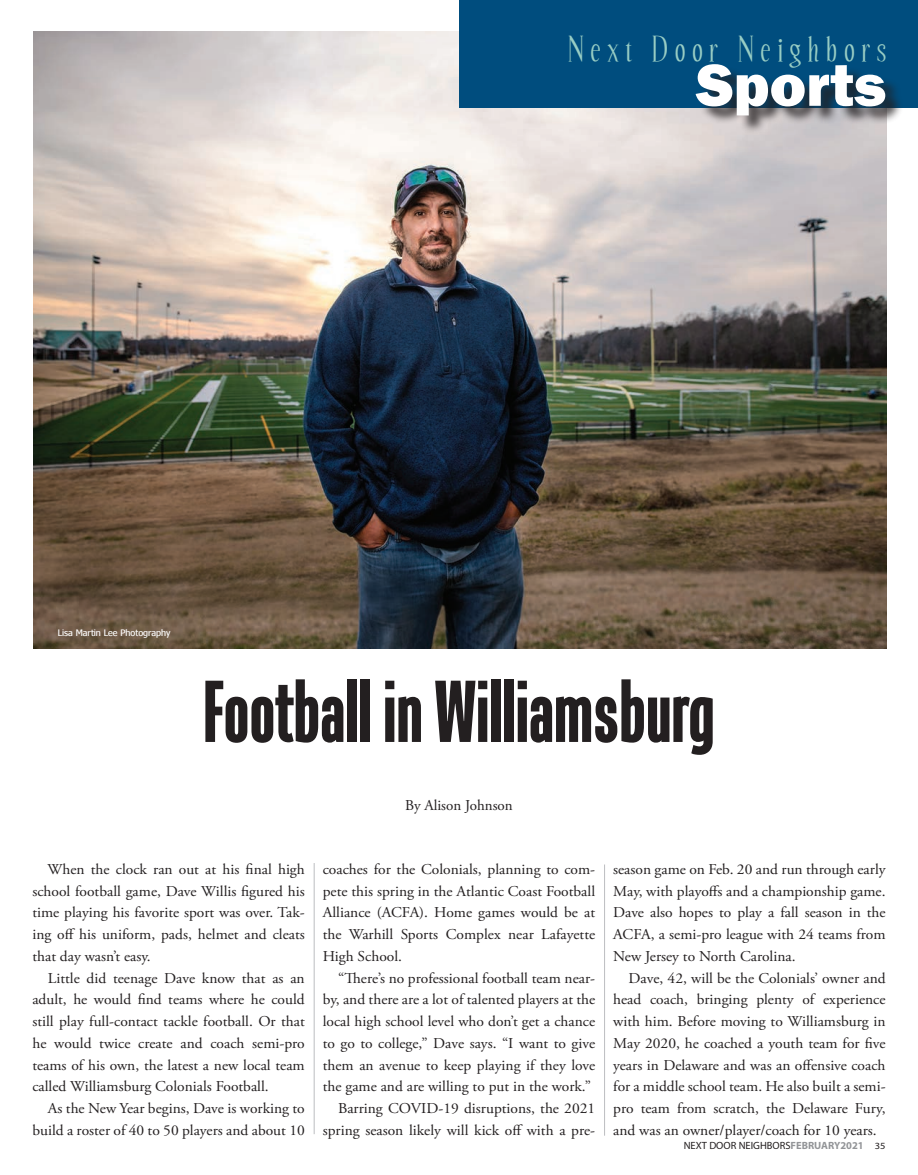
<style>
.page{position:relative;width:918px;height:1175px;background:#fff}
.page>*{position:absolute;margin:0;border:0;box-sizing:border-box;transform-origin:0 0}
.t1{font:700 85.5px "Tandelle";color:#231f20}
.t2{font:800 61.5px "Franklin Gothic";color:#fff}
.t3{font:36px "Echelon";letter-spacing:.2em;color:#98cdc4}
.t4{font:15px/21.8px "Adobe Garamond Pro";color:#231f20;text-align:justify}
.t5{font:10.5px "Myriad Pro";color:#231f20}
.t6{font:8.85px "Nina";color:#fff;scale:1.18 1}
.s1{font-weight:700;color:#939598}
.s2{font-size:9.45px}
</style>
<div class="page">
<img style="left:33px;top:32px;width:853px;height:616px">
<div style="left:460px;top:0;width:458px;height:108px;background:#004d7e"></div>
<div style="left:699px;top:66px;width:205px;height:68px;background:#231f20;opacity:.75"></div>
<hr style="left:314px;top:863px;width:1px;height:271px;background:#bcbdc0">
<hr style="left:604px;top:864px;width:1px;height:271px;background:#bcbdc0">
<h3 class="t3" style="left:568px;top:32px;width:320px">Next Door Neighbors</h3>
<h2 class="t2" style="left:696px;top:45px;width:192px">Sports</h2>
<p class="t6" style="left:58px;top:627px;width:97px">Lisa Martin Lee Photography</p>
<h1 class="t1" style="left:204px;top:663px;width:512px">Football in Williamsburg</h1>
<p class="t4" style="left:405px;top:794px;width:109px">By Alison Johnson</p>
<p class="t4" style="left:32px;top:858px;width:274px;text-indent:15px">When the clock ran out at his final high school football game, Dave Willis figured his time playing his favorite sport was over. Tak&shy;ing off his uniform, pads, helmet and cleats that day wasn’t easy.</p>
<p class="t4" style="left:32px;top:967px;width:274px;text-indent:15px">Little did teenage Dave know that as an adult, he would find teams where he could still play full-contact tackle football. Or that he would twice create and coach semi-pro teams of his own, the latest a new local team called Williamsburg Colonials Football.</p>
<p class="t4" style="left:32px;top:1098px;width:274px;text-align:right">As the New Year begins, Dave is working to build a roster of 40 to 50 players and about 10</p>
<p class="t4" style="left:323px;top:858px;width:274px">coaches for the Colonials, planning to com&shy;pete this spring in the Atlantic Coast Football Alliance (ACFA). Home games would be at the Warhill Sports Complex near Lafayette High School.</p>
<p class="t4" style="left:323px;top:967px;width:274px;text-align:right">“There’s no professional football team near&shy;by, and there are a lot of talented players at the local high school level who don’t get a chance to go to college,” Dave says. “I want to give them an avenue to keep playing if they love the game and are willing to put in the work.” Barring COVID-19 disruptions, the 2021 spring season likely will kick off with a pre-</p>
<p class="t4" style="left:613px;top:858px;width:274px">season game on Feb. 20 and run through early May, with playoffs and a championship game.<br>Dave also hopes to play a fall season in the ACFA, a semi-pro league with 24 teams from New Jersey to North Carolina.</p>
<p class="t4" style="left:613px;top:967px;width:274px;text-indent:15px">Dave, 42, will be the Colonials’ owner and head coach, bringing plenty of experience with him. Before moving to Williamsburg in May 2020, he coached a youth team for five years in Delaware and was an offensive coach for a middle school team. He also built a semi&shy;pro team from scratch, the Delaware Fury, and was an owner/player/coach for 10 years.</p>
<p class="t5" style="left:684px;top:1138px;width:203px">NEXT DOOR NEIGHBORS<span class="s1">FEBRUARY2021</span> <span class="s2">35</span></p>
</div>
